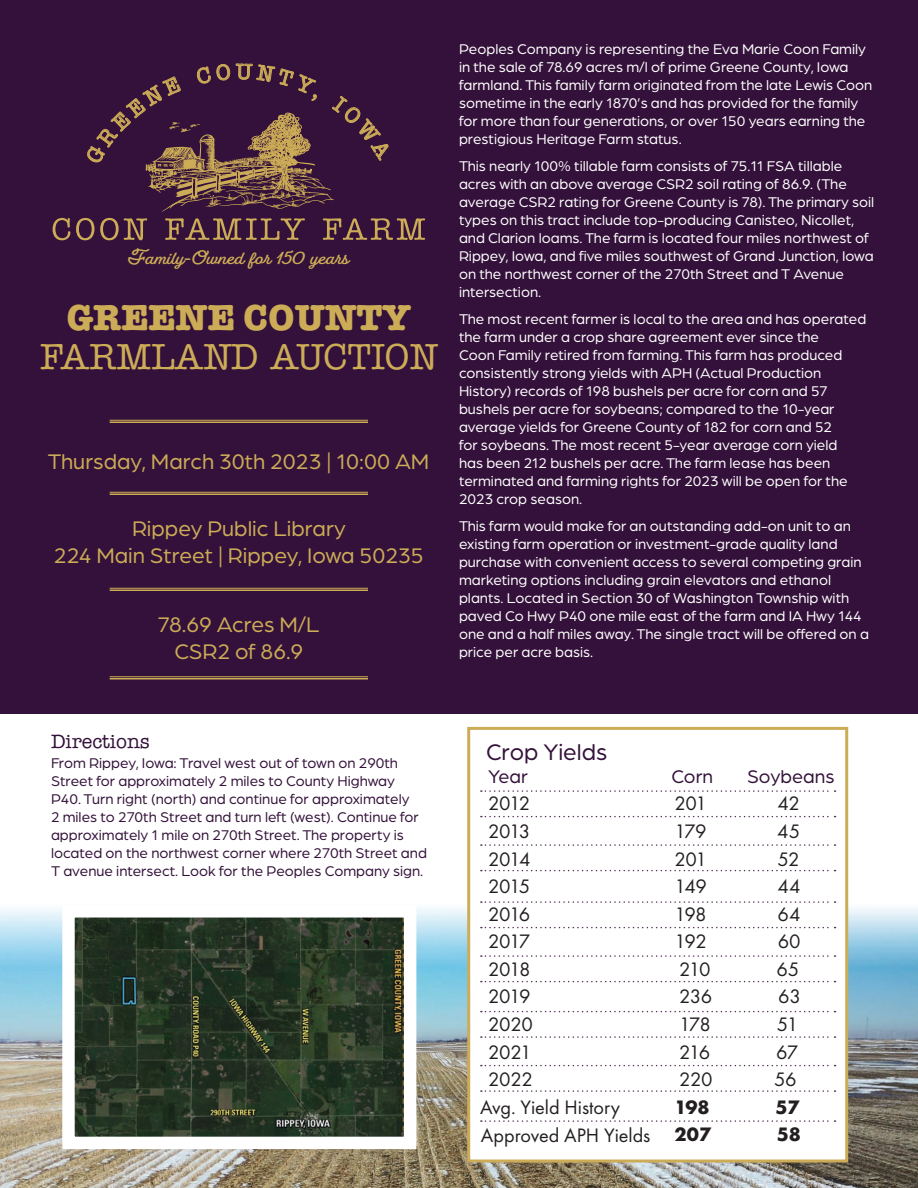
<style>
.page{position:relative;width:918px;height:1188px;background:#fff}
.page>*{position:absolute;margin:0;border:0;box-sizing:border-box;transform-origin:0 0}
.t1{font:500 36.6px "American Typewriter ITC Pro";color:#ccac57}
.t2{font:700 36.6px "American Typewriter ITC Pro";color:#ccac57}
.t3{font:24px "Arboria";color:#34113a}
.t4{font:22.5px/27px "Arboria";color:#ccac57;text-align:center}
.t5{font:20.25px "Futura PT";letter-spacing:-.02em;color:#231f20}
.t6{font:20.25px/28.5px "Futura PT";color:#231f20}
.t7{font:700 20.25px "Futura PT";letter-spacing:-.015em;color:#231f20}
.t8{font:19.5px "Arboria";color:#34113a}
.t9{font:500 19.5px "American Typewriter ITC Pro";color:#34113a}
.t10{font:700 17.7px "Fairwater Script";color:#ccac57}
.t11{font:15px/18px "Arboria";color:#fff}
.t12{font:15px/18px "Arboria";color:#34113a}
</style>
<div class="page">
<img style="left:0;top:904px;width:918px;height:284px">
<div style="left:0;top:0;width:918px;height:714px;background:#34113a"></div>
<hr style="left:110px;top:420px;width:258px;height:1px;background:#ccac57">
<hr style="left:110px;top:422px;width:258px;height:1px;background:#ccac57">
<img style="left:75px;top:918px;width:328px;height:218px">
<hr style="left:110px;top:492px;width:258px;height:1px;background:#ccac57">
<hr style="left:110px;top:494px;width:258px;height:1px;background:#ccac57">
<hr style="left:110px;top:588px;width:258px;height:1px;background:#ccac57">
<hr style="left:110px;top:590px;width:258px;height:1px;background:#ccac57">
<hr style="left:110px;top:676px;width:258px;height:1px;background:#ccac57">
<hr style="left:110px;top:678px;width:258px;height:2px;background:#ccac57">
<div style="left:467px;top:727px;width:381px;height:435px;background:#fff;border:3px solid #ccac57"></div>
<svg style="left:481px;top:790px;width:355px;height:2px"></svg>
<svg style="left:481px;top:816px;width:355px;height:1px"></svg>
<svg style="left:481px;top:844px;width:355px;height:2px"></svg>
<svg style="left:481px;top:870px;width:355px;height:1px"></svg>
<svg style="left:481px;top:901px;width:355px;height:2px"></svg>
<svg style="left:481px;top:927px;width:355px;height:1px"></svg>
<svg style="left:481px;top:955px;width:355px;height:2px"></svg>
<svg style="left:481px;top:981px;width:355px;height:1px"></svg>
<svg style="left:481px;top:1011px;width:355px;height:1px"></svg>
<svg style="left:481px;top:1036px;width:355px;height:2px"></svg>
<svg style="left:481px;top:1065px;width:355px;height:1px"></svg>
<svg style="left:481px;top:1090px;width:355px;height:2px"></svg>
<svg style="left:481px;top:1120px;width:355px;height:2px"></svg>
<svg style="left:53px;top:218px;width:372px;height:22px"></svg>
<svg style="left:145px;top:112px;width:189px;height:100px"></svg>
<p class="t10" style="left:127px;top:247px;width:224px">Family-Owned for 150 years</p>
<h1 class="t2" style="left:67px;top:294px;width:346px">GREENE COUNTY</h1>
<h1 class="t1" style="left:40px;top:334px;width:399px">FARMLAND AUCTION</h1>
<h3 class="t4" style="left:48px;top:447px;width:383px">Thursday, March 30th 2023 | 10:00 AM</h3>
<h3 class="t4" style="left:54px;top:514px;width:371px">Rippey Public Library<br>224 Main Street | Rippey, Iowa 50235</h3>
<h3 class="t4" style="left:158px;top:610px;width:164px">78.69 Acres M/L<br>CSR2 of 86.9</h3>
<p class="t11" style="left:459px;top:40px;width:415px">Peoples Company is representing the Eva Marie Coon Family in the sale of 78.69 acres m/l of prime Greene County, Iowa farmland. This family farm originated from the late Lewis Coon sometime in the early 1870’s and has provided for the family for more than four generations, or over 150 years earning the prestigious Heritage Farm status.</p>
<p class="t11" style="left:459px;top:157px;width:417px">This nearly 100% tillable farm consists of 75.11 FSA tillable acres with an above average CSR2 soil rating of 86.9. (The average CSR2 rating for Greene County is 78). The primary soil types on this tract include top-producing Canisteo, Nicollet, and Clarion loams. The farm is located four miles northwest of Rippey, Iowa, and five miles southwest of Grand Junction, Iowa on the northwest corner of the 270th Street and T Avenue intersection.</p>
<p class="t11" style="left:459px;top:310px;width:409px">The most recent farmer is local to the area and has operated the farm under a crop share agreement ever since the<br>Coon Family retired from farming. This farm has produced consistently strong yields with APH (Actual Production History) records of 198 bushels per acre for corn and 57 bushels per acre for soybeans; compared to the 10-year average yields for Greene County of 182 for corn and 52<br>for soybeans. The most recent 5-year average corn yield<br>has been 212 bushels per acre. The farm lease has been terminated and farming rights for 2023 will be open for the 2023 crop season.</p>
<p class="t11" style="left:459px;top:517px;width:411px">This farm would make for an outstanding add-on unit to an existing farm operation or investment-grade quality land purchase with convenient access to several competing grain marketing options including grain elevators and ethanol plants. Located in Section 30 of Washington Township with paved Co Hwy P40 one mile east of the farm and IA Hwy 144 one and a half miles away. The single tract will be offered on a price per acre basis.</p>
<h3 class="t9" style="left:51px;top:729px;width:101px">Directions</h3>
<p class="t12" style="left:51px;top:753px;width:377px">From Rippey, Iowa: Travel west out of town on 290th Street for approximately 2 miles to County Highway P40. Turn right (north) and continue for approximately<br>2 miles to 270th Street and turn left (west). Continue for approximately 1 mile on 270th Street. The property is located on the northwest corner where 270th Street and T avenue intersect. Look for the Peoples Company sign.</p>
<h2 class="t3" style="left:486px;top:736px;width:123px">Crop Yields</h2>
<h3 class="t8" style="left:488px;top:764px;width:41px">Year</h3>
<h3 class="t8" style="left:671px;top:764px;width:43px">Corn</h3>
<h3 class="t8" style="left:747px;top:764px;width:89px">Soybeans</h3>
<h3 class="t5" style="left:488px;top:792px;width:44px">2012</h3>
<h3 class="t5" style="left:674px;top:792px;width:34px">201</h3>
<h3 class="t5" style="left:778px;top:792px;width:24px">42</h3>
<h3 class="t5" style="left:488px;top:819px;width:44px">2013</h3>
<h3 class="t5" style="left:674px;top:819px;width:34px">179</h3>
<h3 class="t5" style="left:777px;top:819px;width:25px">45</h3>
<h3 class="t5" style="left:488px;top:847px;width:44px">2014</h3>
<h3 class="t5" style="left:674px;top:847px;width:34px">201</h3>
<h3 class="t5" style="left:778px;top:847px;width:24px">52</h3>
<h3 class="t5" style="left:488px;top:874px;width:44px">2015</h3>
<h3 class="t5" style="left:674px;top:874px;width:34px">149</h3>
<h3 class="t5" style="left:778px;top:874px;width:25px">44</h3>
<h3 class="t5" style="left:488px;top:902px;width:44px">2016</h3>
<h3 class="t5" style="left:674px;top:902px;width:34px">198</h3>
<h3 class="t5" style="left:777px;top:902px;width:25px">64</h3>
<h3 class="t5" style="left:488px;top:929px;width:44px">2017</h3>
<h3 class="t5" style="left:674px;top:929px;width:34px">192</h3>
<h3 class="t5" style="left:778px;top:929px;width:24px">60</h3>
<h3 class="t5" style="left:488px;top:957px;width:44px">2018</h3>
<h3 class="t5" style="left:679px;top:957px;width:33px">210</h3>
<h3 class="t5" style="left:777px;top:957px;width:24px">65</h3>
<h3 class="t5" style="left:488px;top:985px;width:44px">2019</h3>
<h3 class="t5" style="left:679px;top:985px;width:35px">236</h3>
<h3 class="t5" style="left:778px;top:985px;width:24px">63</h3>
<h3 class="t5" style="left:488px;top:1012px;width:46px">2020</h3>
<h3 class="t5" style="left:679px;top:1012px;width:33px">178</h3>
<h3 class="t5" style="left:777px;top:1012px;width:23px">51</h3>
<h3 class="t5" style="left:488px;top:1040px;width:45px">2021</h3>
<h3 class="t5" style="left:679px;top:1040px;width:33px">216</h3>
<h3 class="t5" style="left:776px;top:1040px;width:24px">67</h3>
<h3 class="t5" style="left:488px;top:1067px;width:46px">2022</h3>
<h3 class="t5" style="left:679px;top:1067px;width:35px">220</h3>
<h3 class="t5" style="left:774px;top:1067px;width:24px">56</h3>
<h3 class="t7" style="left:674px;top:1094px;width:37px">198</h3>
<h3 class="t7" style="left:776px;top:1094px;width:25px">57</h3>
<h3 class="t7" style="left:674px;top:1121px;width:38px">207</h3>
<h3 class="t7" style="left:777px;top:1121px;width:26px">58</h3>
<h3 class="t6" style="left:480px;top:1093px;width:172px">Avg. Yield History<br>Approved APH Yields</h3>
</div>
